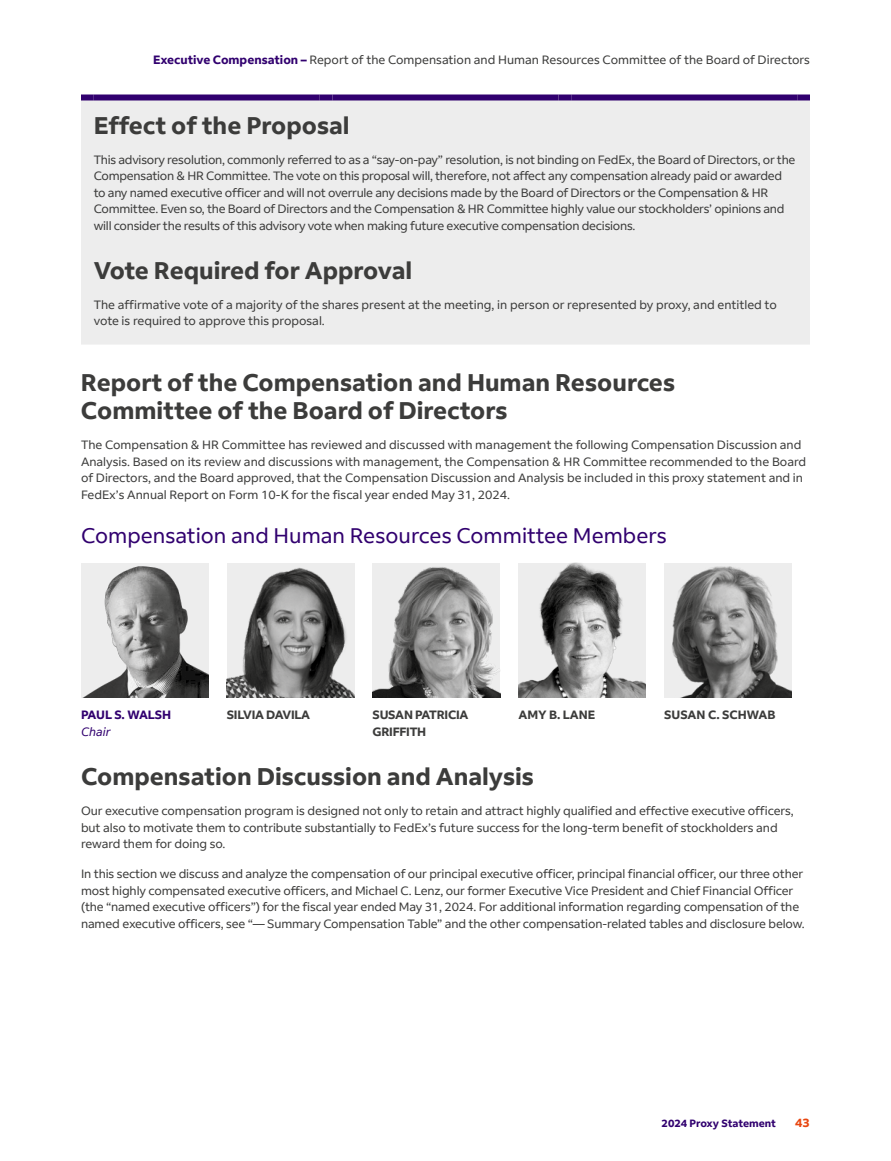
<style>
.page{position:relative;width:891px;height:1161px;background:#fff}
.page>*{position:absolute;margin:0;border:0;box-sizing:border-box;transform-origin:0 0}
.t1{font:700 24px/28.5px "Fed Ex Sans";color:#3c3c3b}
.t2{font:21px "Fed Ex Sans";color:#31006f}
.t3{font:12px/16.5px "Fed Ex Sans";letter-spacing:-.01em;color:#3c3c3b}
.t4{font:700 12px/16.5px "Fed Ex Sans";letter-spacing:-.02em;color:#3c3c3b}
.t5{font:700 12px "Fed Ex Sans";color:#3c3c3b}
.t6{font:700 12px "Fed Ex Sans";color:#31006f}
.t7{font:italic 12px "Fed Ex Sans";color:#31006f}
.t8{font:700 12px "Fed Ex Sans";color:#e84610}
.t9{font:700 10.5px "Fed Ex Sans";color:#31006f}
.s1{font-weight:700;color:#31006f}
</style>
<div class="page">
<div style="left:81px;top:100px;width:729px;height:245px;background:#ededed"></div>
<div style="left:81px;top:94px;width:13px;height:6px;background:#31006f"></div>
<div style="left:94px;top:94px;width:226px;height:6px;background:#31006f"></div>
<div style="left:320px;top:94px;width:13px;height:6px;background:#31006f"></div>
<div style="left:333px;top:94px;width:225px;height:6px;background:#31006f"></div>
<div style="left:558px;top:94px;width:13px;height:6px;background:#31006f"></div>
<div style="left:571px;top:94px;width:226px;height:6px;background:#31006f"></div>
<div style="left:797px;top:94px;width:13px;height:6px;background:#31006f"></div>
<img style="left:81px;top:563px;width:127px;height:135px">
<img style="left:227px;top:563px;width:127px;height:135px">
<img style="left:373px;top:563px;width:127px;height:135px">
<img style="left:518px;top:563px;width:128px;height:135px">
<img style="left:664px;top:563px;width:128px;height:135px">
<p class="t3" style="left:153px;top:51px;width:658px"><span class="s1">Executive Compensation –</span> Report of the Compensation and Human Resources Committee of the Board of Directors</p>
<h1 class="t1" style="left:94px;top:111px;width:257px">Effect of the Proposal</h1>
<p class="t3" style="left:94px;top:151px;width:703px">This advisory resolution, commonly referred to as a “say-on-pay” resolution, is not binding on FedEx, the Board of Directors, or the Compensation &amp; HR Committee. The vote on this proposal will, therefore, not affect any compensation already paid or awarded to any named executive officer and will not overrule any decisions made by the Board of Directors or the Compensation &amp; HR Committee. Even so, the Board of Directors and the Compensation &amp; HR Committee highly value our stockholders’ opinions and will consider the results of this advisory vote when making future executive compensation decisions.</p>
<h1 class="t1" style="left:94px;top:256px;width:320px">Vote Required for Approval</h1>
<p class="t3" style="left:94px;top:296px;width:685px">The affirmative vote of a majority of the shares present at the meeting, in person or represented by proxy, and entitled to vote is required to approve this proposal.</p>
<h1 class="t1" style="left:81px;top:368px;width:596px">Report of the Compensation and Human Resources<br>Committee of the Board of Directors</h1>
<p class="t3" style="left:81px;top:437px;width:727px">The Compensation &amp; HR Committee has reviewed and discussed with management the following Compensation Discussion and Analysis. Based on its review and discussions with management, the Compensation &amp; HR Committee recommended to the Board of Directors, and the Board approved, that the Compensation Discussion and Analysis be included in this proxy statement and in FedEx’s Annual Report on Form 10-K for the fiscal year ended May 31, 2024.</p>
<h2 class="t2" style="left:81px;top:524px;width:587px">Compensation and Human Resources Committee Members</h2>
<p class="t4" style="left:227px;top:707px;width:85px">SILVIA DAVILA</p>
<p class="t4" style="left:373px;top:707px;width:97px">SUSAN PATRICIA<br>GRIFFITH</p>
<p class="t4" style="left:518px;top:707px;width:78px">AMY B. LANE</p>
<p class="t5" style="left:664px;top:708px;width:113px">SUSAN C. SCHWAB</p>
<h1 class="t1" style="left:81px;top:763px;width:454px">Compensation Discussion and Analysis</h1>
<p class="t3" style="left:81px;top:803px;width:714px">Our executive compensation program is designed not only to retain and attract highly qualified and effective executive officers, but also to motivate them to contribute substantially to FedEx’s future success for the long-term benefit of stockholders and reward them for doing so.</p>
<p class="t3" style="left:81px;top:866px;width:725px">In this section we discuss and analyze the compensation of our principal executive officer, principal financial officer, our three other most highly compensated executive officers, and Michael C. Lenz, our former Executive Vice President and Chief Financial Officer (the “named executive officers”) for the fiscal year ended May 31, 2024. For additional information regarding compensation of the named executive officers, see “— Summary Compensation Table” and the other compensation-related tables and disclosure below.</p>
<p class="t6" style="left:81px;top:708px;width:92px">PAUL S. WALSH</p>
<p class="t7" style="left:81px;top:725px;width:31px">Chair</p>
<p class="t9" style="left:662px;top:1117px;width:116px">2024 Proxy Statement</p>
<p class="t8" style="left:795px;top:1116px;width:16px">43</p>
</div>
